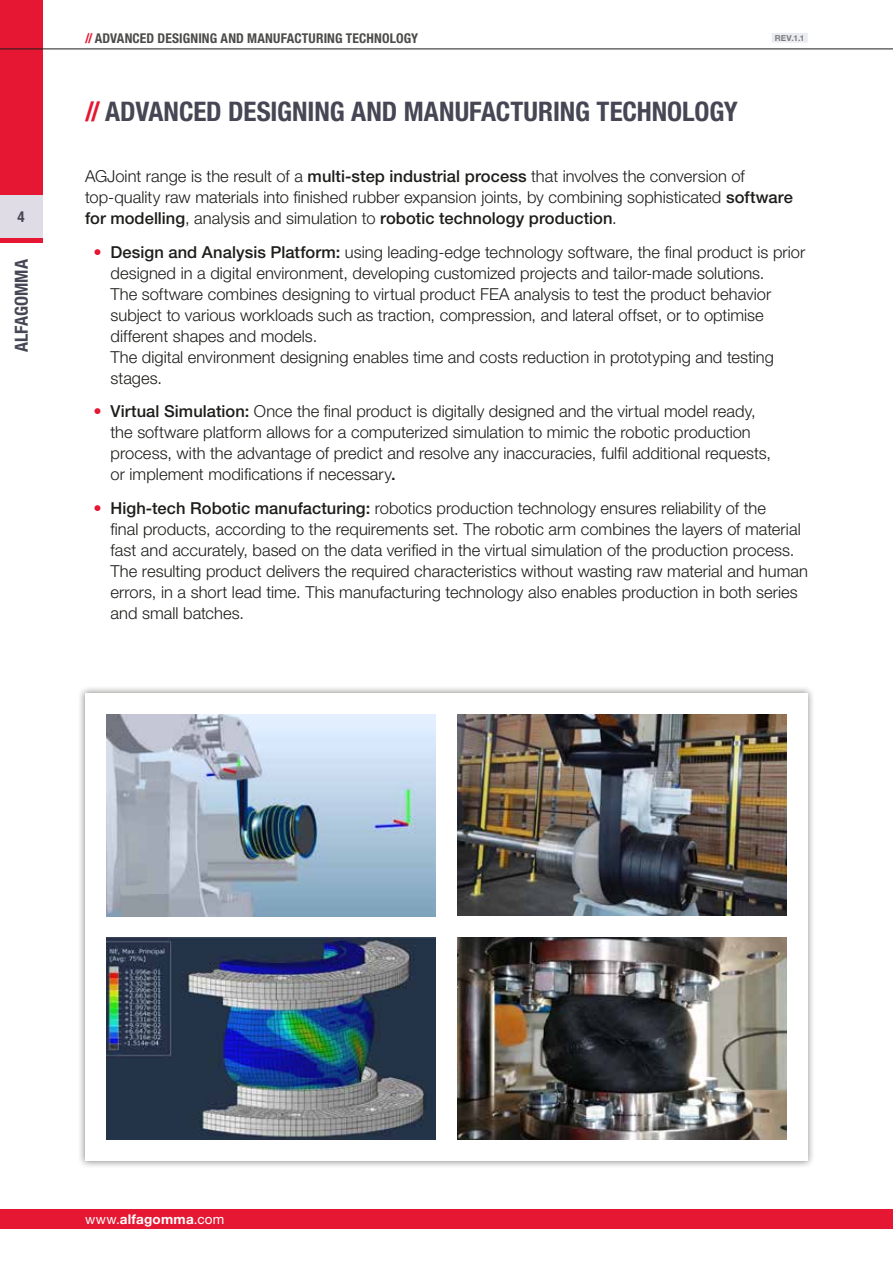
<style>
.page{position:relative;width:893px;height:1263px;background:#fff}
.page>*{position:absolute;margin:0;border:0;box-sizing:border-box;transform-origin:0 0}
.t1{font:700 condensed 27px "Helvetica Neue LT Std";letter-spacing:-.005em;color:#464655}
.t2{font:700 condensed 18px "Helvetica Neue LT Std";color:#464655}
.t3{font:300 16.5px/21px "Helvetica Neue LT Std";color:#1d1d1b}
.t4{font:700 condensed 15px "Helvetica Neue LT Std";color:#464655}
.t5{font:700 condensed 13.5px "Helvetica Neue LT Std";letter-spacing:.01em;color:#4b4b4a}
.t6{font:700 13.5px "Helvetica Neue LT Std";letter-spacing:.015em;color:#fff}
.t7{font:700 8.25px "Helvetica Neue LT Std";color:#7c7c7c}
.s1{color:#e51732}
.s2{font-weight:500}
.s3{font-weight:500;color:#e51732}
.s4{font-weight:400}
</style>
<div class="page">
<div style="left:0;top:0;width:43px;height:242px;background:#e51732"></div>
<div style="left:0;top:196px;width:43px;height:42px;background:#dfdce5"></div>
<div style="left:0;top:1210px;width:892px;height:19px;background:#e51732"></div>
<hr style="left:0;top:49px;width:893px;height:1px;background:#1d1d1b">
<div style="left:771px;top:33px;width:37px;height:10px;background:#eaecf1"></div>
<div style="left:77px;top:685px;width:739px;height:484px;background:#1d1d1b;opacity:.55"></div>
<div style="left:85px;top:693px;width:723px;height:468px;background:#fff"></div>
<img style="left:106px;top:938px;width:330px;height:202px">
<img style="left:457px;top:714px;width:330px;height:201px">
<img style="left:457px;top:938px;width:330px;height:202px">
<img style="left:106px;top:714px;width:330px;height:202px">
<p class="t4" style="left:18px;top:208px;width:9px">4</p>
<p class="t2" style="left:10px;top:352px;width:95px;rotate:-90deg">ALFAGOMMA</p>
<p class="t5" style="left:85px;top:30px;width:335px"><span class="s1">//</span> ADVANCED DESIGNING AND MANUFACTURING TECHNOLOGY</p>
<p class="t7" style="left:775px;top:33px;width:31px">REV.1.1</p>
<h1 class="t1" style="left:85px;top:95px;width:654px"><span class="s1">//</span> ADVANCED DESIGNING AND MANUFACTURING TECHNOLOGY</h1>
<p class="t3" style="left:85px;top:165px;width:709px">AGJoint range is the result of a <span class="s2">multi-step industrial process</span> that involves the conversion of top-quality raw materials into finished rubber expansion joints, by combining sophisticated <span class="s2">software for modelling</span>, analysis and simulation to <span class="s2">robotic technology production</span>.</p>
<p class="t3" style="left:111px;top:241px;width:696px;text-indent:-17px"><span class="s3">•</span> <span class="s2">Design and Analysis Platform:</span> using leading-edge technology software, the final product is prior designed in a digital environment, developing customized projects and tailor-made solutions.<br>The software combines designing to virtual product FEA analysis to test the product behavior subject to various workloads such as traction, compression, and lateral offset, or to optimise different shapes and models.<br>The digital environment designing enables time and costs reduction in prototyping and testing stages.</p>
<p class="t3" style="left:111px;top:401px;width:662px;text-indent:-17px"><span class="s3">•</span> <span class="s2">Virtual Simulation:</span> Once the final product is digitally designed and the virtual model ready, the software platform allows for a computerized simulation to mimic the robotic production process, with the advantage of predict and resolve any inaccuracies, fulfil additional requests, or implement modifications if necessary<span class="s2">.</span></p>
<p class="t3" style="left:111px;top:497px;width:699px;text-indent:-17px"><span class="s3">•</span> <span class="s2">High-tech Robotic manufacturing:</span> robotics production technology ensures reliability of the<br>final products, according to the requirements set. The robotic arm combines the layers of material fast and accurately, based on the data verified in the virtual simulation of the production process.<br>The resulting product delivers the required characteristics without wasting raw material and human errors, in a short lead time. This manufacturing technology also enables production in both series and small batches.</p>
<p class="t6" style="left:85px;top:1211px;width:141px"><span class="s4">www.</span>alfagomma<span class="s4">.com</span></p>
</div>
